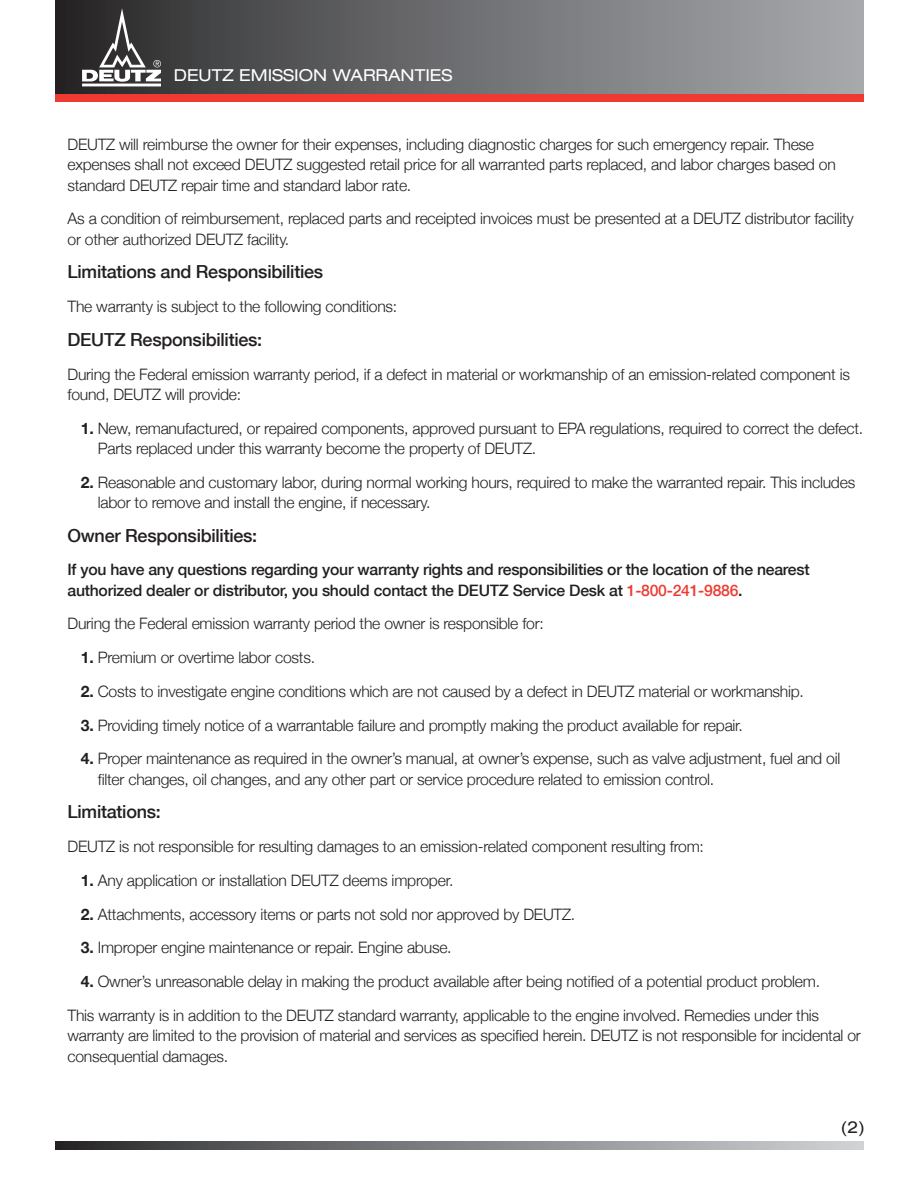
<style>
.page{position:relative;width:918px;height:1188px;background:#fff}
.page>*{position:absolute;margin:0;border:0;box-sizing:border-box;transform-origin:0 0}
.t1{font:500 18px "Helvetica Neue";letter-spacing:-.015em;color:#231f20}
.t2{font:expanded 16.5px "Helvetica Neue";color:#fff}
.t3{font:expanded 16.5px "Helvetica Neue";color:#231f20}
.t4{font:300 15.75px/20.2px "Helvetica Neue";letter-spacing:-.015em;color:#231f20}
.t5{font:500 15.75px/20.2px "Helvetica Neue";letter-spacing:-.015em;color:#231f20}
.s1{font-weight:700}
.s2{color:#ee3b32}
</style>
<div class="page">
<div style="left:55px;top:0;width:809px;height:94px;background:linear-gradient(to right,#2f2e2f,#a9acb0)"></div>
<svg style="left:55px;top:1142px;width:809px;height:8px;background:#7f8082"></svg>
<div style="left:55px;top:94px;width:809px;height:8px;background:#ee3b32"></div>
<svg style="left:82px;top:8px;width:79px;height:78px"></svg>
<p class="t2" style="left:174px;top:65px;width:280px">DEUTZ EMISSION WARRANTIES</p>
<p class="t4" style="left:68px;top:134px;width:770px">DEUTZ will reimburse the owner for their expenses, including diagnostic charges for such emergency repair. These expenses shall not exceed DEUTZ suggested retail price for all warranted parts replaced, and labor charges based on standard DEUTZ repair time and standard labor rate.</p>
<p class="t4" style="left:68px;top:208px;width:788px">As a condition of reimbursement, replaced parts and receipted invoices must be presented at a DEUTZ distributor facility or other authorized DEUTZ facility.</p>
<p class="t1" style="left:68px;top:258px;width:257px">Limitations and Responsibilities</p>
<p class="t4" style="left:68px;top:296px;width:331px">The warranty is subject to the following conditions:</p>
<p class="t1" style="left:68px;top:325px;width:196px">DEUTZ Responsibilities:</p>
<p class="t4" style="left:68px;top:363px;width:784px">During the Federal emission warranty period, if a defect in material or workmanship of an emission-related component is found, DEUTZ will provide:</p>
<p class="t4" style="left:98px;top:417px;width:767px;text-indent:-17px"><span class="s1">1.</span> New, remanufactured, or repaired components, approved pursuant to EPA regulations, required to correct the defect.<br>Parts replaced under this warranty become the property of DEUTZ.</p>
<p class="t4" style="left:98px;top:471px;width:759px;text-indent:-17px"><span class="s1">2.</span> Reasonable and customary labor, during normal working hours, required to make the warranted repair. This includes labor to remove and install the engine, if necessary.</p>
<p class="t1" style="left:68px;top:521px;width:191px">Owner Responsibilities:</p>
<p class="t5" style="left:68px;top:559px;width:744px">If you have any questions regarding your warranty rights and responsibilities or the location of the nearest authorized dealer or distributor, you should contact the DEUTZ Service Desk at <span class="s2">1-800-241-9886</span>.</p>
<p class="t4" style="left:68px;top:613px;width:478px">During the Federal emission warranty period the owner is responsible for:</p>
<p class="t4" style="left:81px;top:647px;width:236px"><span class="s1">1.</span> Premium or overtime labor costs.</p>
<p class="t4" style="left:81px;top:680px;width:725px"><span class="s1">2.</span> Costs to investigate engine conditions which are not caused by a defect in DEUTZ material or workmanship.</p>
<p class="t4" style="left:81px;top:714px;width:663px"><span class="s1">3.</span> Providing timely notice of a warrantable failure and promptly making the product available for repair.</p>
<p class="t4" style="left:98px;top:748px;width:744px;text-indent:-17px"><span class="s1">4.</span> Proper maintenance as required in the owner’s manual, at owner’s expense, such as valve adjustment, fuel and oil filter changes, oil changes, and any other part or service procedure related to emission control.</p>
<p class="t1" style="left:68px;top:798px;width:95px">Limitations:</p>
<p class="t4" style="left:68px;top:836px;width:638px">DEUTZ is not responsible for resulting damages to an emission-related component resulting from:</p>
<p class="t4" style="left:81px;top:869px;width:374px"><span class="s1">1.</span> Any application or installation DEUTZ deems improper.</p>
<p class="t4" style="left:81px;top:903px;width:496px"><span class="s1">2.</span> Attachments, accessory items or parts not sold nor approved by DEUTZ.</p>
<p class="t4" style="left:81px;top:937px;width:372px"><span class="s1">3.</span> Improper engine maintenance or repair. Engine abuse.</p>
<p class="t4" style="left:68px;top:964px;width:754px;line-height:33.8px;text-align:right"><span class="s1">4.</span> Owner’s unreasonable delay in making the product available after being notified of a potential product problem.<br>This warranty is in addition to the DEUTZ standard warranty, applicable to the engine involved. Remedies under this</p>
<p class="t4" style="left:68px;top:1025px;width:795px">warranty are limited to the provision of material and services as specified herein. DEUTZ is not responsible for incidental or consequential damages.</p>
<p class="t3" style="left:841px;top:1117px;width:26px">(2)</p>
</div>
